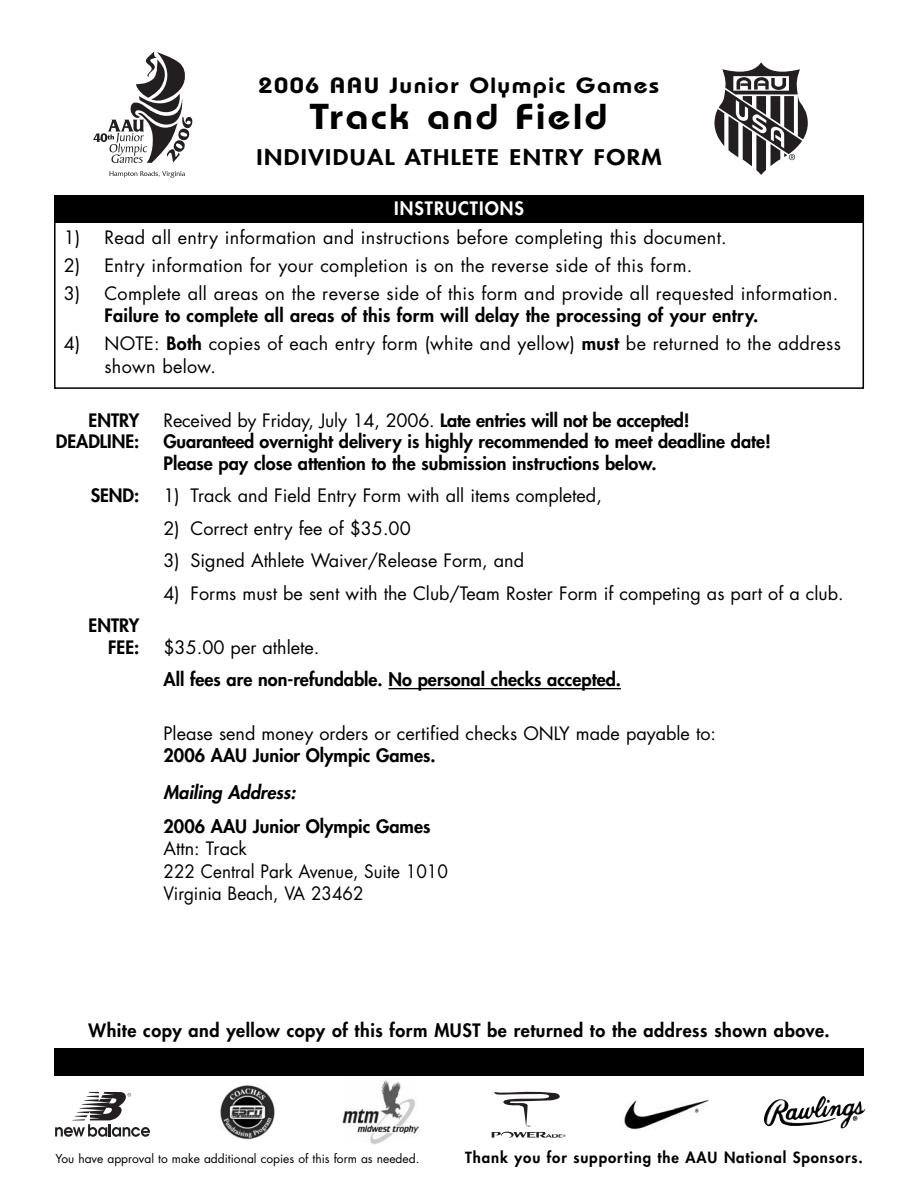
<style>
.page{position:relative;width:918px;height:1188px;background:#fff}
.page>*{position:absolute;margin:0;border:0;box-sizing:border-box;transform-origin:0 0}
.t1{font:600 36px "Bauhaus";letter-spacing:.055em;color:#000;scale:1.15 1}
.t2{font:600 22.05px "Bauhaus";letter-spacing:.055em;color:#000;scale:1.15 1}
.t3{font:800 21px "Futura";letter-spacing:.06em;color:#000;scale:1.15 1}
.t4{font:18px/22.5px "Futura";color:#000}
.t5{font:800 18px/21.6px "Futura";color:#000}
.t6{font:18px/22.5px "Futura";letter-spacing:.02em;color:#000}
.t7{font:800 18px "Futura";letter-spacing:.03em;color:#000}
.t8{font:italic 800 18px "Futura";color:#000}
.t9{font:800 18px "Futura";letter-spacing:.06em;color:#fff}
.t10{font:800 15px "Futura";letter-spacing:.06em;color:#000}
.t11{font:12px "Futura";color:#000}
.t12{font:3.45px "Helvetica";color:#231f20}
.t13{font:3.3px "Helvetica";color:#231f20}
.s1{font-weight:800}
</style>
<div class="page">
<img style="left:220px;top:1085px;width:55px;height:55px">
<svg style="left:492px;top:1091px;width:70px;height:47px"></svg>
<img style="left:342px;top:1080px;width:76px;height:64px">
<img style="left:764px;top:1096px;width:101px;height:33px">
<img style="left:624px;top:1099px;width:85px;height:31px">
<svg style="left:55px;top:1092px;width:95px;height:45px"></svg>
<div style="left:54px;top:1048px;width:810px;height:28px;background:#000"></div>
<div style="left:54px;top:196px;width:810px;height:193px;border:2px solid #000"></div>
<div style="left:54px;top:195px;width:810px;height:27px;background:#000"></div>
<hr style="left:389px;top:688px;width:232px;height:1px;background:#000">
<svg style="left:715px;top:62px;width:93px;height:113px"></svg>
<svg style="left:93px;top:52px;width:99px;height:111px"></svg>
<svg style="left:109px;top:171px;width:76px;height:7px"></svg>
<p class="t2" style="left:259px;top:78px;width:350px">2006 AAU Junior Olympic Games</p>
<h1 class="t1" style="left:310px;top:104px;width:260px">Track and Field</h1>
<p class="t3" style="left:257px;top:147px;width:354px">INDIVIDUAL ATHLETE ENTRY FORM</p>
<p class="t9" style="left:394px;top:200px;width:131px">INSTRUCTIONS</p>
<p class="t6" style="left:64px;top:228px;width:664px">1) Read all entry information and instructions before completing this document.</p>
<p class="t6" style="left:64px;top:255px;width:630px">2) Entry information for your completion is on the reverse side of this form.</p>
<p class="t6" style="left:64px;top:283px;width:776px">3) Complete all areas on the reverse side of this form and provide all requested information.</p>
<p class="t5" style="left:104px;top:306px;width:656px">Failure to complete all areas of this form will delay the processing of your entry.</p>
<p class="t6" style="left:104px;top:334px;width:738px;text-indent:-40px">4) NOTE: <span class="s1">Both</span> copies of each entry form (white and yellow) <span class="s1">must</span> be returned to the address shown below.</p>
<p class="t5" style="left:89px;top:411px;width:52px">ENTRY</p>
<p class="t4" style="left:164px;top:410px;width:528px">Received by Friday, July 14, 2006. <span class="s1">Late entries will not be accepted!</span></p>
<p class="t5" style="left:56px;top:432px;width:85px">DEADLINE:</p>
<p class="t5" style="left:164px;top:432px;width:609px">Guaranteed overnight delivery is highly recommended to meet deadline date!<br>Please pay close attention to the submission instructions below.</p>
<p class="t5" style="left:91px;top:486px;width:50px">SEND:</p>
<p class="t4" style="left:164px;top:486px;width:440px">1) Track and Field Entry Form with all items completed,</p>
<p class="t4" style="left:164px;top:518px;width:249px">2) Correct entry fee of $35.00</p>
<p class="t4" style="left:164px;top:551px;width:362px">3) Signed Athlete Waiver/Release Form, and</p>
<p class="t4" style="left:164px;top:583px;width:682px">4) Forms must be sent with the Club/Team Roster Form if competing as part of a club.</p>
<p class="t5" style="left:89px;top:616px;width:52px;text-align:right">ENTRY<br>FEE:</p>
<p class="t4" style="left:164px;top:637px;width:157px">$35.00 per athlete.</p>
<p class="t5" style="left:164px;top:670px;width:459px">All fees are non-refundable. No personal checks accepted.</p>
<p class="t4" style="left:164px;top:724px;width:554px">Please send money orders or certified checks ONLY made payable to:</p>
<p class="t5" style="left:164px;top:745px;width:274px">2006 AAU Junior Olympic Games.</p>
<p class="t8" style="left:164px;top:784px;width:134px">Mailing Address:</p>
<p class="t5" style="left:164px;top:817px;width:268px">2006 AAU Junior Olympic Games</p>
<p class="t4" style="left:164px;top:839px;width:286px">Attn: Track<br>222 Central Park Avenue, Suite 1010<br>Virginia Beach, VA 23462</p>
<p class="t7" style="left:89px;top:1022px;width:743px">White copy and yellow copy of this form MUST be returned to the address shown above.</p>
<p class="t12" style="left:527px;top:1126px;width:5px">™</p>
<p class="t13" style="left:563px;top:1135px;width:4px">®</p>
<p class="t11" style="left:56px;top:1153px;width:365px">You have approval to make additional copies of this form as needed.</p>
<p class="t10" style="left:465px;top:1151px;width:399px">Thank you for supporting the AAU National Sponsors.</p>
</div>
